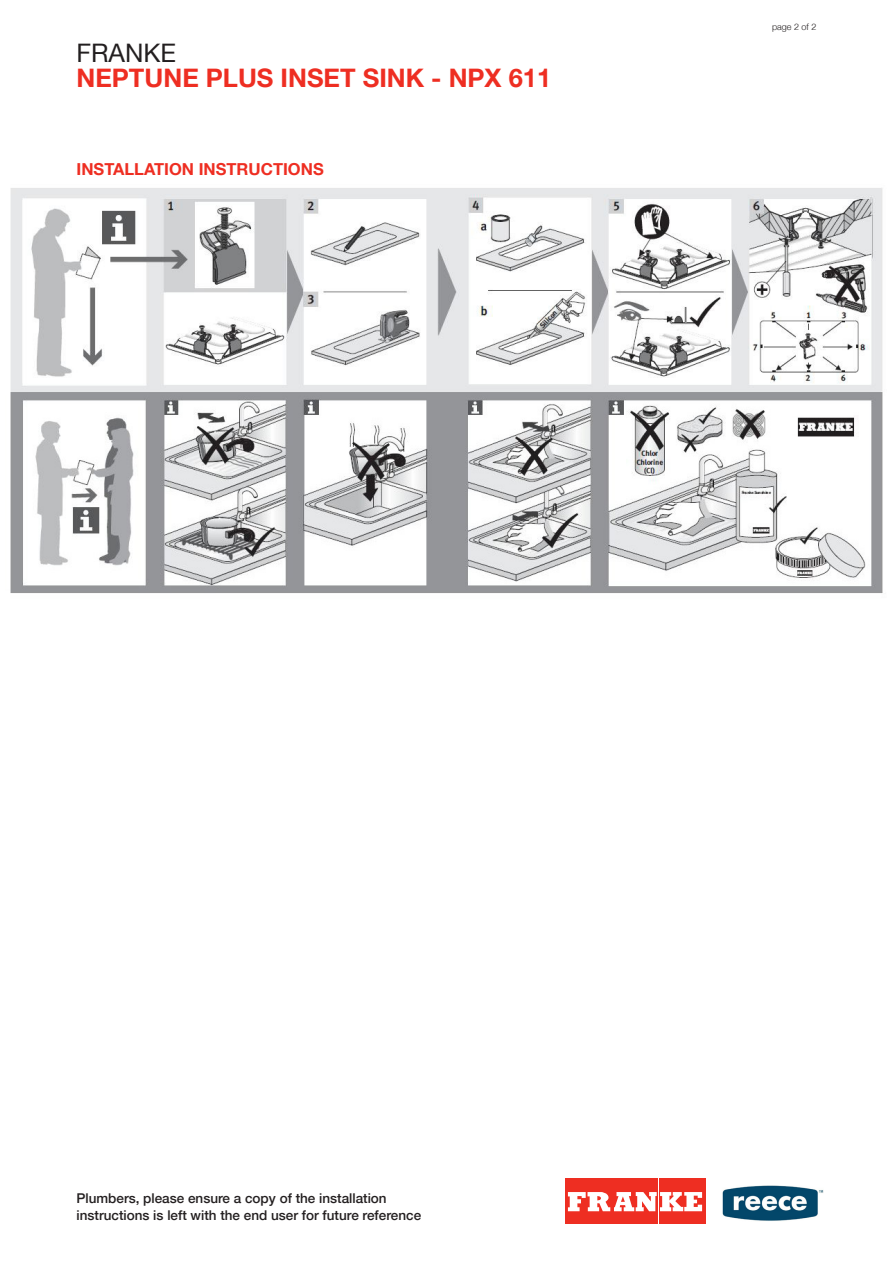
<style>
.page{position:relative;width:893px;height:1263px;background:#fff}
.page>*{position:absolute;margin:0;border:0;box-sizing:border-box;transform-origin:0 0}
.L1_Little_sub_main_h{font:700 25.5px "Helvetica Neue";color:#ee2e22}
.L1_Little_Head{font:25.5px "Helvetica Neue";color:#231f20}
.L2_SUB_HEAD{font:700 16.5px "Helvetica Neue";color:#ee2e22}
.t1{font:500 13.5px/16.5px "Helvetica Neue";color:#231f20}
.t2{font:300 9px "Helvetica Neue";color:#231f20}
</style>
<div class="page">
<div style="left:565px;top:1179px;width:46px;height:45px;background:#ee2e22"></div>
<div style="left:613px;top:1179px;width:45px;height:45px;background:#ee2e22"></div>
<div style="left:659px;top:1179px;width:46px;height:45px;background:#ee2e22"></div>
<svg style="left:568px;top:1192px;width:134px;height:19px"></svg>
<img style="left:10px;top:188px;width:873px;height:405px">
<img style="left:722px;top:1185px;width:102px;height:36px">
<p class="L1_Little_Head" style="left:77px;top:37px;width:101px">FRANKE</p>
<p class="L1_Little_sub_main_h" style="left:77px;top:63px;width:476px">NEPTUNE PLUS INSET SINK - NPX 611</p>
<p class="L2_SUB_HEAD" style="left:77px;top:158px;width:249px">INSTALLATION INSTRUCTIONS</p>
<p class="t2" style="left:772px;top:21px;width:46px">page 2 of 2</p>
<p class="t1" style="left:77px;top:1190px;width:346px">Plumbers, please ensure a copy of the installation instructions is left with the end user for future reference</p>
</div>
